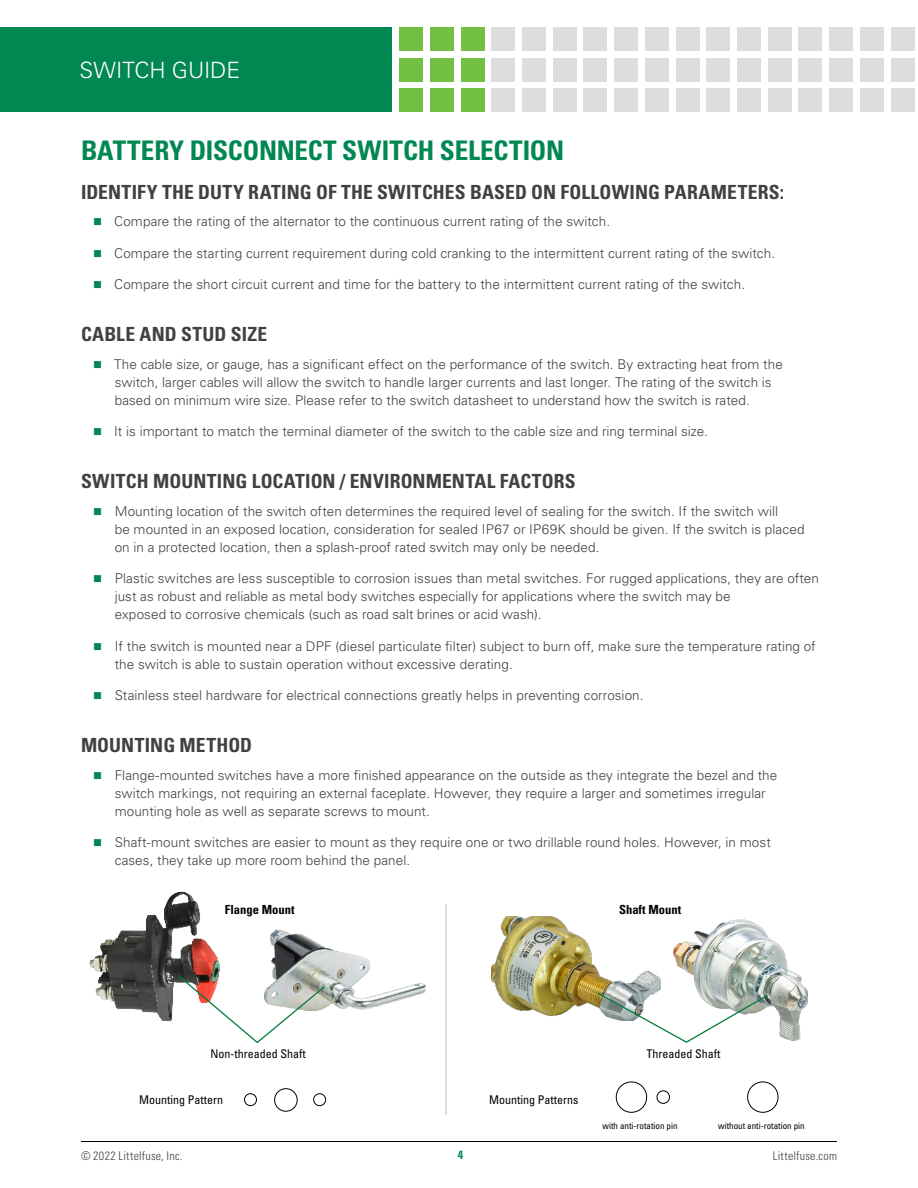
<style>
.page{position:relative;width:918px;height:1188px;background:#fff}
.page>*{position:absolute;margin:0;border:0;box-sizing:border-box;transform-origin:0 0}
.t1{font:700 condensed 27px "Univers LT Std";letter-spacing:-.005em;color:#008752}
.t2{font:300 22.5px "Univers LT Std";letter-spacing:-.005em;color:#fff}
.t3{font:700 condensed 19.5px "Univers LT Std";letter-spacing:.005em;color:#414042}
.t4{font:300 13.5px/18px "Univers LT Std";letter-spacing:.005em;color:#414042}
.t5{font:700 condensed 12.6px "Univers LT Std";color:#000}
.t6{font:condensed 12px "Univers LT Std";color:#000}
.t7{font:300 condensed 12px "Univers LT Std";letter-spacing:.02em;color:#414042}
.t8{font:700 condensed 12px "Univers LT Std";color:#008752}
.t9{font:condensed 9px "Univers LT Std";color:#000}
</style>
<div class="page">
<hr style="left:81px;top:1141px;width:756px;height:1px;background:#000">
<div style="left:0;top:27px;width:392px;height:85px;background:#008752"></div>
<div style="left:399px;top:27px;width:24px;height:24px;background:#72bf44"></div>
<div style="left:399px;top:58px;width:24px;height:23px;background:#72bf44"></div>
<div style="left:399px;top:88px;width:24px;height:24px;background:#72bf44"></div>
<div style="left:430px;top:27px;width:24px;height:24px;background:#72bf44"></div>
<div style="left:430px;top:58px;width:24px;height:23px;background:#72bf44"></div>
<div style="left:430px;top:88px;width:24px;height:24px;background:#72bf44"></div>
<div style="left:461px;top:27px;width:23px;height:24px;background:#72bf44"></div>
<div style="left:461px;top:58px;width:23px;height:23px;background:#72bf44"></div>
<div style="left:461px;top:88px;width:23px;height:24px;background:#72bf44"></div>
<div style="left:492px;top:27px;width:23px;height:24px;background:#dcddde"></div>
<div style="left:492px;top:58px;width:23px;height:23px;background:#dcddde"></div>
<div style="left:492px;top:88px;width:23px;height:24px;background:#dcddde"></div>
<div style="left:522px;top:27px;width:24px;height:24px;background:#dcddde"></div>
<div style="left:522px;top:58px;width:24px;height:23px;background:#dcddde"></div>
<div style="left:522px;top:88px;width:24px;height:24px;background:#dcddde"></div>
<div style="left:553px;top:27px;width:23px;height:24px;background:#dcddde"></div>
<div style="left:553px;top:58px;width:23px;height:23px;background:#dcddde"></div>
<div style="left:553px;top:88px;width:23px;height:24px;background:#dcddde"></div>
<div style="left:584px;top:27px;width:23px;height:24px;background:#dcddde"></div>
<div style="left:584px;top:58px;width:23px;height:23px;background:#dcddde"></div>
<div style="left:584px;top:88px;width:23px;height:24px;background:#dcddde"></div>
<div style="left:614px;top:27px;width:24px;height:24px;background:#dcddde"></div>
<div style="left:614px;top:58px;width:24px;height:23px;background:#dcddde"></div>
<div style="left:614px;top:88px;width:24px;height:24px;background:#dcddde"></div>
<div style="left:645px;top:27px;width:24px;height:24px;background:#dcddde"></div>
<div style="left:645px;top:58px;width:24px;height:23px;background:#dcddde"></div>
<div style="left:645px;top:88px;width:24px;height:24px;background:#dcddde"></div>
<div style="left:676px;top:27px;width:23px;height:24px;background:#dcddde"></div>
<div style="left:676px;top:58px;width:23px;height:23px;background:#dcddde"></div>
<div style="left:676px;top:88px;width:23px;height:24px;background:#dcddde"></div>
<div style="left:707px;top:27px;width:23px;height:24px;background:#dcddde"></div>
<div style="left:707px;top:58px;width:23px;height:23px;background:#dcddde"></div>
<div style="left:707px;top:88px;width:23px;height:24px;background:#dcddde"></div>
<div style="left:737px;top:27px;width:24px;height:24px;background:#dcddde"></div>
<div style="left:737px;top:58px;width:24px;height:23px;background:#dcddde"></div>
<div style="left:737px;top:88px;width:24px;height:24px;background:#dcddde"></div>
<div style="left:768px;top:27px;width:24px;height:24px;background:#dcddde"></div>
<div style="left:768px;top:58px;width:24px;height:23px;background:#dcddde"></div>
<div style="left:768px;top:88px;width:24px;height:24px;background:#dcddde"></div>
<div style="left:799px;top:27px;width:23px;height:24px;background:#dcddde"></div>
<div style="left:799px;top:58px;width:23px;height:23px;background:#dcddde"></div>
<div style="left:799px;top:88px;width:23px;height:24px;background:#dcddde"></div>
<div style="left:860px;top:27px;width:24px;height:24px;background:#dcddde"></div>
<div style="left:860px;top:58px;width:24px;height:23px;background:#dcddde"></div>
<div style="left:860px;top:88px;width:24px;height:24px;background:#dcddde"></div>
<div style="left:829px;top:27px;width:24px;height:24px;background:#dcddde"></div>
<div style="left:829px;top:58px;width:24px;height:23px;background:#dcddde"></div>
<div style="left:829px;top:88px;width:24px;height:24px;background:#dcddde"></div>
<div style="left:891px;top:27px;width:23px;height:24px;background:#dcddde"></div>
<div style="left:891px;top:58px;width:23px;height:23px;background:#dcddde"></div>
<div style="left:891px;top:88px;width:23px;height:24px;background:#dcddde"></div>
<img style="left:90px;top:891px;width:129px;height:130px">
<img style="left:270px;top:930px;width:155px;height:80px">
<img style="left:491px;top:916px;width:169px;height:100px">
<img style="left:673px;top:919px;width:135px;height:122px">
<hr style="left:446px;top:904px;width:1px;height:211px;background:#bcbec0">
<svg style="left:177px;top:974px;width:149px;height:70px"></svg>
<svg style="left:596px;top:991px;width:173px;height:52px"></svg>
<div style="left:274px;top:1088px;width:24px;height:24px;border:1px solid #000;border-radius:50%"></div>
<div style="left:244px;top:1093px;width:13px;height:13px;border:1px solid #000;border-radius:50%"></div>
<div style="left:313px;top:1093px;width:13px;height:13px;border:1px solid #000;border-radius:50%"></div>
<div style="left:747px;top:1082px;width:31px;height:31px;border:1px solid #000;border-radius:50%"></div>
<div style="left:616px;top:1082px;width:31px;height:31px;border:1px solid #000;border-radius:50%"></div>
<div style="left:657px;top:1090px;width:13px;height:14px;border:1px solid #000;border-radius:50%"></div>
<h2 class="t2" style="left:80px;top:56px;width:162px">SWITCH GUIDE</h2>
<h1 class="t1" style="left:81px;top:134px;width:485px">BATTERY DISCONNECT SWITCH SELECTION</h1>
<h3 class="t3" style="left:81px;top:180px;width:705px">IDENTIFY THE DUTY RATING OF THE SWITCHES BASED ON FOLLOWING PARAMETERS:</h3>
<p class="t4" style="left:114px;top:213px;width:498px">Compare the rating of the alternator to the continuous current rating of the switch.</p>
<p class="t4" style="left:114px;top:244px;width:663px">Compare the starting current requirement during cold cranking to the intermittent current rating of the switch.</p>
<p class="t4" style="left:114px;top:276px;width:633px">Compare the short circuit current and time for the battery to the intermittent current rating of the switch.</p>
<h3 class="t3" style="left:81px;top:322px;width:188px">CABLE AND STUD SIZE</h3>
<p class="t4" style="left:114px;top:355px;width:670px">The cable size, or gauge, has a significant effect on the performance of the switch. By extracting heat from the switch, larger cables will allow the switch to handle larger currents and last longer. The rating of the switch is based on minimum wire size. Please refer to the switch datasheet to understand how the switch is rated.</p>
<p class="t4" style="left:114px;top:423px;width:595px">It is important to match the terminal diameter of the switch to the cable size and ring terminal size.</p>
<h3 class="t3" style="left:81px;top:469px;width:496px">SWITCH MOUNTING LOCATION / ENVIRONMENTAL FACTORS</h3>
<p class="t4" style="left:115px;top:502px;width:691px">Mounting location of the switch often determines the required level of sealing for the switch. If the switch will<br>be mounted in an exposed location, consideration for sealed IP67 or IP69K should be given. If the switch is placed on in a protected location, then a splash-proof rated switch may only be needed.</p>
<p class="t4" style="left:115px;top:570px;width:706px">Plastic switches are less susceptible to corrosion issues than metal switches. For rugged applications, they are often just as robust and reliable as metal body switches especially for applications where the switch may be<br>exposed to corrosive chemicals (such as road salt brines or acid wash).</p>
<p class="t4" style="left:115px;top:637px;width:703px">If the switch is mounted near a DPF (diesel particulate filter) subject to burn off, make sure the temperature rating of the switch is able to sustain operation without excessive derating.</p>
<p class="t4" style="left:115px;top:687px;width:530px">Stainless steel hardware for electrical connections greatly helps in preventing corrosion.</p>
<h3 class="t3" style="left:81px;top:733px;width:173px">MOUNTING METHOD</h3>
<p class="t4" style="left:115px;top:766px;width:664px">Flange-mounted switches have a more finished appearance on the outside as they integrate the bezel and the switch markings, not requiring an external faceplate. However, they require a larger and sometimes irregular mounting hole as well as separate screws to mount.</p>
<p class="t4" style="left:115px;top:834px;width:658px">Shaft-mount switches are easier to mount as they require one or two drillable round holes. However, in most cases, they take up more room behind the panel.</p>
<p class="t5" style="left:225px;top:902px;width:71px">Flange Mount</p>
<p class="t5" style="left:619px;top:902px;width:64px">Shaft Mount</p>
<p class="t6" style="left:210px;top:1046px;width:97px">Non-threaded Shaft</p>
<p class="t6" style="left:647px;top:1046px;width:76px">Threaded Shaft</p>
<p class="t6" style="left:139px;top:1092px;width:85px">Mounting Pattern</p>
<p class="t6" style="left:489px;top:1092px;width:91px">Mounting Patterns</p>
<p class="t9" style="left:603px;top:1120px;width:76px">with anti-rotation pin</p>
<p class="t9" style="left:718px;top:1120px;width:88px">without anti-rotation pin</p>
<p class="t7" style="left:81px;top:1149px;width:103px">© 2022 Littelfuse, Inc.</p>
<p class="t8" style="left:458px;top:1148px;width:7px">4</p>
<p class="t7" style="left:773px;top:1149px;width:66px">Littelfuse.com</p>
</div>
